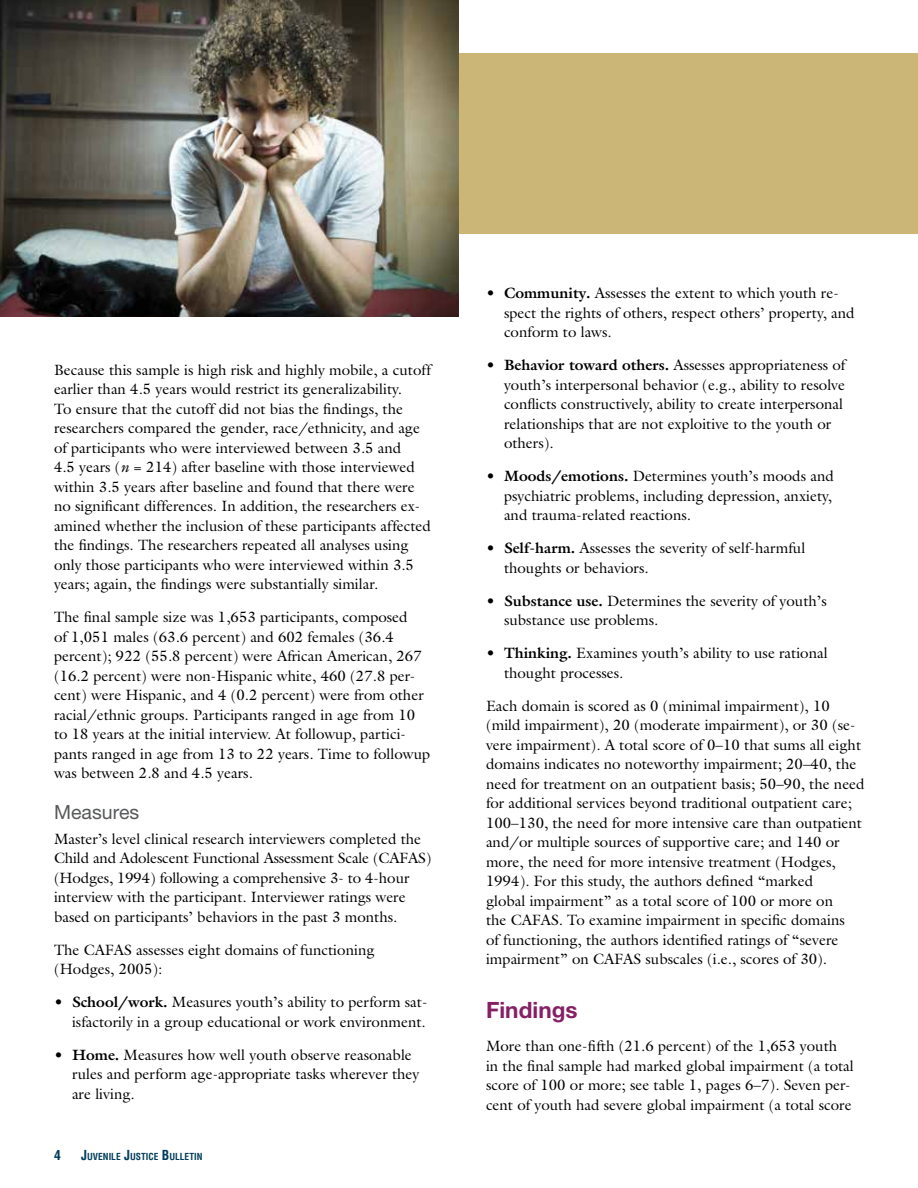
<style>
.page{position:relative;width:918px;height:1188px;background:#fff}
.page>*{position:absolute;margin:0;border:0;box-sizing:border-box;transform-origin:0 0}
._01-L1_Head{font:700 22.5px "Helvetica Neue LT Std";letter-spacing:.005em;color:#862065}
._01-L2_Head{font:19.5px "Helvetica Neue LT Std";letter-spacing:.005em;color:#58595b}
._01-Body_text{font:15px/19.5px "Galliard Std";color:#000}
._01-Bullets_L1{font:15px/19.5px "Galliard Std";color:#000}
.t1{font:700 condensed 13.5px "Helvetica LT Std";color:#003d5b}
.t2{font:700 condensed 9.45px "Helvetica LT Std";color:#003d5b}
.s1{font-style:italic}
.s2{font-weight:700}
.s3{font-size:13.5px}
</style>
<div class="page">
<div style="left:0;top:53px;width:918px;height:181px;background:#cbb677"></div>
<img style="left:0;top:0;width:458px;height:317px">
<p class="_01-Body_text" style="left:54px;top:360px;width:379px">Because this sample is high risk and highly mobile, a cutoff earlier than 4.5 years would restrict its generalizability.<br>To ensure that the cutoff did not bias the findings, the researchers compared the gender, race/ethnicity, and age of participants who were interviewed between 3.5 and<br>4.5 years (<span class="s1">n</span> = 214) after baseline with those interviewed within 3.5 years after baseline and found that there were no significant differences. In addition, the researchers ex&shy;amined whether the inclusion of these participants affected the findings. The researchers repeated all analyses using only those participants who were interviewed within 3.5 years; again, the findings were substantially similar.</p>
<p class="_01-Body_text" style="left:54px;top:607px;width:378px">The final sample size was 1,653 participants, composed<br>of 1,051 males (63.6 percent) and 602 females (36.4 percent); 922 (55.8 percent) were African American, 267 (16.2 percent) were non-Hispanic white, 460 (27.8 per&shy;cent) were Hispanic, and 4 (0.2 percent) were from other racial/ethnic groups. Participants ranged in age from 10 to 18 years at the initial interview. At followup, partici&shy;pants ranged in age from 13 to 22 years. Time to followup was between 2.8 and 4.5 years.</p>
<p class="_01-L2_Head" style="left:54px;top:800px;width:87px">Measures</p>
<p class="_01-Body_text" style="left:54px;top:829px;width:379px">Master’s level clinical research interviewers completed the Child and Adolescent Functional Assessment Scale (CAFAS) (Hodges, 1994) following a comprehensive 3- to 4-hour interview with the participant. Interviewer ratings were based on participants’ behaviors in the past 3 months.</p>
<p class="_01-Body_text" style="left:54px;top:940px;width:322px">The CAFAS assesses eight domains of functioning (Hodges, 2005):</p>
<p class="_01-Bullets_L1" style="left:54px;top:992px;width:375px;text-align:right">• <span class="s2">School/work.</span> Measures youth’s ability to perform sat&shy;isfactorily in a group educational or work environment.</p>
<p class="_01-Bullets_L1" style="left:72px;top:1045px;width:349px;text-indent:-18px">• <span class="s2">Home.</span> Measures how well youth observe reasonable rules and perform age-appropriate tasks wherever they are living.</p>
<p class="t1" style="left:54px;top:1147px;width:8px">4</p>
<p class="t2" style="left:81px;top:1151px;width:123px"><span class="s3">J</span>UVENILE <span class="s3">J</span>USTICE <span class="s3">B</span>ULLETIN</p>
<p class="_01-Bullets_L1" style="left:504px;top:283px;width:352px;text-indent:-18px">• <span class="s2">Community.</span> Assesses the extent to which youth re&shy;spect the rights of others, respect others’ property, and conform to laws.</p>
<p class="_01-Bullets_L1" style="left:504px;top:355px;width:343px;text-indent:-18px">• <span class="s2">Behavior toward others.</span> Assesses appropriateness of youth’s interpersonal behavior (e.g., ability to resolve conflicts constructively, ability to create interpersonal relationships that are not exploitive to the youth or others).</p>
<p class="_01-Bullets_L1" style="left:504px;top:466px;width:331px;text-align:justify;text-indent:-18px">• <span class="s2">Moods/emotions.</span> Determines youth’s moods and psychiatric problems, including depression, anxiety, and trauma-related reactions.</p>
<p class="_01-Bullets_L1" style="left:504px;top:538px;width:303px;text-indent:-18px">• <span class="s2">Self-harm.</span> Assesses the severity of self-harmful thoughts or behaviors.</p>
<p class="_01-Bullets_L1" style="left:504px;top:591px;width:324px;text-indent:-18px">• <span class="s2">Substance use.</span> Determines the severity of youth’s substance use problems.</p>
<p class="_01-Bullets_L1" style="left:504px;top:643px;width:325px;text-indent:-18px">• <span class="s2">Thinking.</span> Examines youth’s ability to use rational thought processes.</p>
<p class="_01-Body_text" style="left:486px;top:696px;width:380px">Each domain is scored as 0 (minimal impairment), 10 (mild impairment), 20 (moderate impairment), or 30 (se&shy;vere impairment). A total score of 0–10 that sums all eight domains indicates no noteworthy impairment; 20–40, the need for treatment on an outpatient basis; 50–90, the need for additional services beyond traditional outpatient care; 100–130, the need for more intensive care than outpatient and/or multiple sources of supportive care; and 140 or more, the need for more intensive treatment (Hodges, 1994). For this study, the authors defined “marked<br>global impairment” as a total score of 100 or more on<br>the CAFAS. To examine impairment in specific domains<br>of functioning, the authors identified ratings of “severe impairment” on CAFAS subscales (i.e., scores of 30).</p>
<p class="_01-L1_Head" style="left:486px;top:997px;width:93px">Findings</p>
<p class="_01-Body_text" style="left:486px;top:1036px;width:369px">More than one-fifth (21.6 percent) of the 1,653 youth<br>in the final sample had marked global impairment (a total score of 100 or more; see table 1, pages 6–7). Seven per&shy;cent of youth had severe global impairment (a total score</p>
</div>
